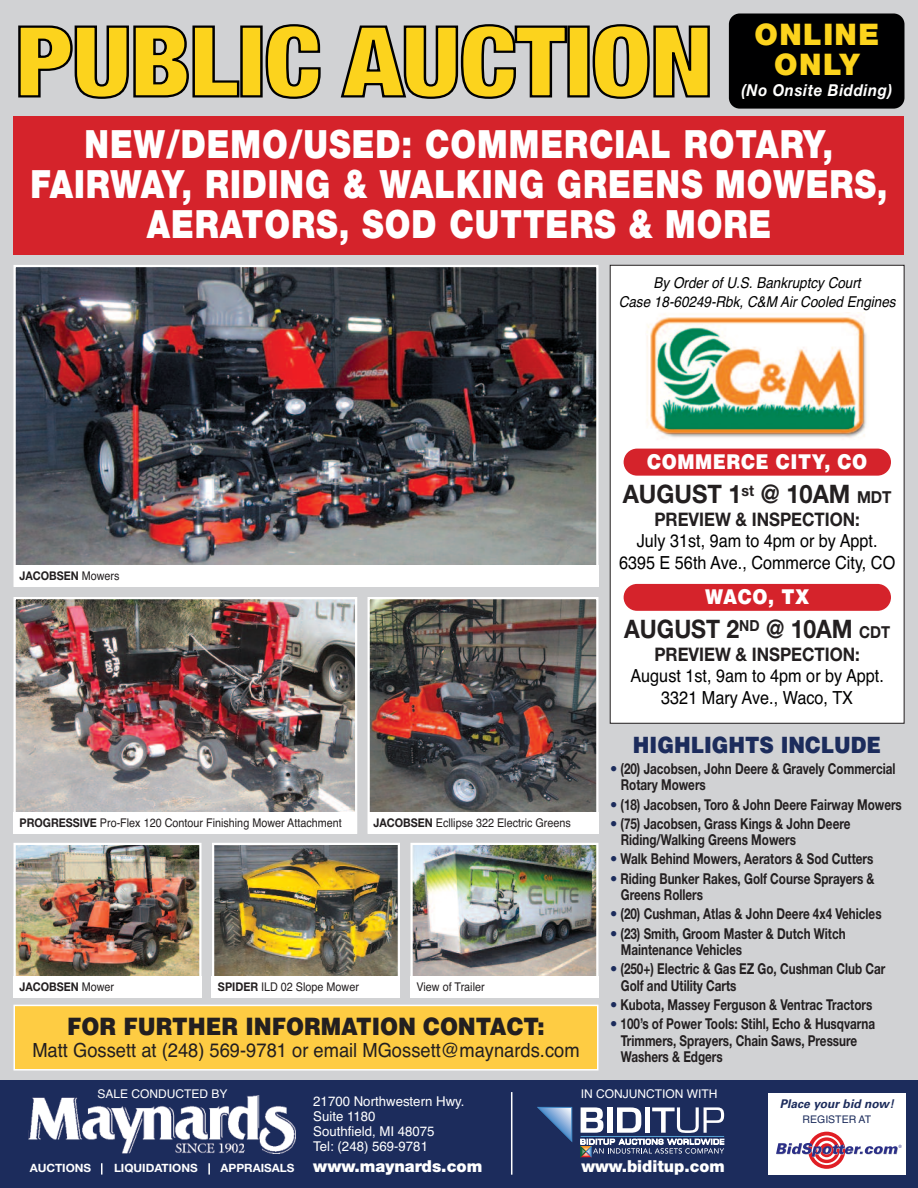
<style>
.page{position:relative;width:918px;height:1188px;background:#fff}
.page>*{position:absolute;margin:0;border:0;box-sizing:border-box;transform-origin:0 0}
.t1{font:900 39px/39.8px "Helvetica Neue";letter-spacing:.03em;color:#fff;text-align:center;scale:.83 1}
.t2{font:900 29.85px/29.8px "Helvetica Neue";letter-spacing:.05em;color:#fcd31d;text-align:center}
.t3{font:700 25.5px "Helvetica Neue";color:#231f20;scale:.93 1}
.t4{font:700 25.5px "Helvetica Neue";color:#231f20;scale:.9 1}
.t5{font:900 24px "Helvetica";color:#231f20;scale:.9 1}
.t6{font:900 22.5px "Helvetica";color:#1c2c5c;scale:.89 1}
.t7{font:900 20.4px "Helvetica";letter-spacing:.03em;color:#fff;scale:.89 1}
.t8{font:19.5px "Helvetica";color:#231f20;scale:.94 1}
.t9{font:700 18.75px "Helvetica Neue";color:#231f20;scale:.9 1}
.t10{font:18px/22.5px "Helvetica";color:#000001;text-align:center;scale:.9 1}
.t11{font:900 16.5px "Helvetica Neue";color:#fff}
.t12{font:900 16.5px "Helvetica Neue";color:#fff;scale:.96 1}
.t13{font:italic 700 16.35px "Helvetica Neue";letter-spacing:.04em;color:#fff;scale:.92 1}
.t14{font:700 15px/16.5px "Helvetica Neue";color:#231f20;scale:.78 1}
.t15{font:italic 15px/18.8px "Helvetica";color:#000001;text-align:center;scale:.9 1}
.t16{font:13.5px/15px "Helvetica";color:#fff}
.t17{font:12px "Helvetica";color:#231f20;scale:.9 1}
.t18{font:12px "Helvetica";color:#fff}
.t19{font:700 12px "Helvetica Neue";color:#231f20;scale:.9 1}
.t20{font:italic 700 12px "Univers";letter-spacing:.005em;color:#1c2c5c}
.t21{font:700 11.4px "Helvetica Neue";color:#fff}
.t22{font:10.5px "Helvetica";color:#1c2c5c}
.s1{font-family:"Helvetica";font-weight:400}
.s2{font-family:"Helvetica Neue";font-weight:700}
.s3{font-size:16.5px}
.s4{color:#1c2c5c}
</style>
<div class="page">
<div style="left:0;top:0;width:918px;height:1084px;background:#d1d2d4"></div>
<div style="left:610px;top:265px;width:294px;height:458px;background:#fff"></div>
<div style="left:610px;top:265px;width:294px;height:459px;border:1px solid #231f20"></div>
<img style="left:646px;top:313px;width:220px;height:126px">
<div style="left:624px;top:449px;width:267px;height:27px;background:#d5232b;border-radius:14px"></div>
<div style="left:624px;top:584px;width:267px;height:27px;background:#d5232b;border-radius:13px"></div>
<div style="left:0;top:1080px;width:918px;height:108px;background:#1c2c5c"></div>
<img style="left:29px;top:1096px;width:267px;height:58px">
<svg style="left:537px;top:1107px;width:35px;height:35px"></svg>
<svg style="left:580px;top:1107px;width:144px;height:50px"></svg>
<svg style="left:101px;top:1163px;width:1px;height:12px"></svg>
<svg style="left:208px;top:1163px;width:2px;height:12px"></svg>
<hr style="left:511px;top:1092px;width:1px;height:83px;background:#fff">
<div style="left:768px;top:1093px;width:137px;height:82px;background:#fff"></div>
<div style="left:808px;top:1132px;width:37px;height:37px;border:4px solid #e01e25;border-radius:50%"></div>
<div style="left:814px;top:1137px;width:26px;height:26px;border:3px solid #e01e25;border-radius:50%"></div>
<svg style="left:776px;top:1143px;width:126px;height:14px"></svg>
<div style="left:15px;top:1006px;width:582px;height:63px;background:#fecc43"></div>
<div style="left:14px;top:1005px;width:584px;height:66px;border:2px solid #fff"></div>
<svg style="left:18px;top:25px;width:222px;height:74px"></svg>
<div style="left:241px;top:27px;width:20px;height:69px;background:#fcd31d"></div>
<div style="left:240px;top:25px;width:23px;height:73px;border:2px solid #000001"></div>
<svg style="left:265px;top:24px;width:56px;height:75px"></svg>
<svg style="left:340px;top:24px;width:227px;height:75px"></svg>
<div style="left:569px;top:27px;width:19px;height:69px;background:#fcd31d"></div>
<div style="left:567px;top:25px;width:23px;height:73px;border:2px solid #000001"></div>
<svg style="left:592px;top:24px;width:118px;height:75px"></svg>
<div style="left:14px;top:117px;width:890px;height:138px;background:#d5232b"></div>
<div style="left:729px;top:14px;width:175px;height:95px;background:#000001;border-radius:11px"></div>
<img style="left:17px;top:268px;width:578px;height:297px">
<div style="left:14px;top:565px;width:584px;height:22px;background:#fff"></div>
<img style="left:17px;top:600px;width:337px;height:212px">
<div style="left:14px;top:597px;width:343px;height:237px;border:2px solid #fff"></div>
<div style="left:14px;top:812px;width:343px;height:22px;background:#fff"></div>
<img style="left:371px;top:600px;width:224px;height:212px">
<div style="left:368px;top:597px;width:230px;height:237px;border:2px solid #fff"></div>
<div style="left:368px;top:812px;width:230px;height:22px;background:#fff"></div>
<img style="left:16px;top:846px;width:183px;height:130px">
<div style="left:13px;top:843px;width:189px;height:155px;border:2px solid #fff"></div>
<div style="left:13px;top:976px;width:189px;height:22px;background:#fff"></div>
<img style="left:215px;top:846px;width:182px;height:130px">
<div style="left:212px;top:843px;width:188px;height:155px;border:2px solid #fff"></div>
<div style="left:212px;top:976px;width:188px;height:22px;background:#fff"></div>
<img style="left:413px;top:846px;width:182px;height:130px">
<div style="left:410px;top:843px;width:188px;height:155px;border:2px solid #fff"></div>
<div style="left:410px;top:976px;width:188px;height:22px;background:#fff"></div>
<h2 class="t2" style="left:754px;top:22px;width:126px">ONLINE<br>ONLY</h2>
<p class="t13" style="left:741px;top:85px;width:165px">(No Onsite Bidding)</p>
<h1 class="t1" style="left:30px;top:128px;width:1034px">NEW/DEMO/USED: COMMERCIAL ROTARY,<br>FAIRWAY, RIDING &amp; WALKING GREENS MOWERS,<br>AERATORS, SOD CUTTERS &amp; MORE</h1>
<p class="t15" style="left:619px;top:274px;width:309px">By Order of U.S. Bankruptcy Court<br>Case 18-60249-Rbk, C&amp;M Air Cooled Engines</p>
<p class="t19" style="left:20px;top:572px;width:113px">JACOBSEN <span class="s1">Mowers</span></p>
<p class="t17" style="left:20px;top:816px;width:360px"><span class="s2">PROGRESSIVE</span> Pro-Flex 120 Contour Finishing Mower Attachment</p>
<p class="t17" style="left:374px;top:816px;width:221px"><span class="s2">JACOBSEN</span> Ecllipse 322 Electric Greens</p>
<p class="t19" style="left:20px;top:982px;width:107px">JACOBSEN <span class="s1">Mower</span></p>
<p class="t17" style="left:218px;top:980px;width:158px"><span class="s2">SPIDER</span> ILD 02 Slope Mower</p>
<p class="t17" style="left:416px;top:980px;width:77px">View of Trailer</p>
<h3 class="t5" style="left:67px;top:1017px;width:532px">FOR FURTHER INFORMATION CONTACT:</h3>
<h3 class="t8" style="left:32px;top:1038px;width:584px">Matt Gossett at (248) 569-9781 or email MGossett@maynards.com</h3>
<h3 class="t7" style="left:647px;top:454px;width:249px">COMMERCE CITY, CO</h3>
<h3 class="t3" style="left:623px;top:485px;width:291px">AUGUST 1<sup>st</sup> @ 10AM <span class="s3">MDT</span></h3>
<p class="t9" style="left:654px;top:512px;width:230px">PREVIEW &amp; INSPECTION:</p>
<p class="t10" style="left:619px;top:529px;width:308px">July 31st, 9am to 4pm or by Appt.<br>6395 E 56th Ave., Commerce City, CO</p>
<h3 class="t7" style="left:705px;top:590px;width:118px">WACO, TX</h3>
<h3 class="t4" style="left:624px;top:620px;width:297px">AUGUST 2<sup>ND</sup> @ 10AM <span class="s3">CDT</span></h3>
<p class="t9" style="left:654px;top:647px;width:230px">PREVIEW &amp; INSPECTION:</p>
<p class="t10" style="left:630px;top:664px;width:283px">August 1st, 9am to 4pm or by Appt.<br>3321 Mary Ave., Waco, TX</p>
<h3 class="t6" style="left:633px;top:737px;width:280px">HIGHLIGHTS INCLUDE</h3>
<p class="t14" style="left:621px;top:762px;width:354px;text-indent:-11px"><span class="s4">•</span> (20) Jacobsen, John Deere &amp; Gravely Commercial<br>Rotary Mowers</p>
<p class="t14" style="left:610px;top:797px;width:376px"><span class="s4">•</span> (18) Jacobsen, Toro &amp; John Deere Fairway Mowers</p>
<p class="t14" style="left:621px;top:817px;width:296px;text-indent:-11px"><span class="s4">•</span> (75) Jacobsen, Grass Kings &amp; John Deere<br>Riding/Walking Greens Mowers</p>
<p class="t14" style="left:610px;top:852px;width:339px"><span class="s4">•</span> Walk Behind Mowers, Aerators &amp; Sod Cutters</p>
<p class="t14" style="left:621px;top:871px;width:327px;text-indent:-11px"><span class="s4">•</span> Riding Bunker Rakes, Golf Course Sprayers &amp;<br>Greens Rollers</p>
<p class="t14" style="left:610px;top:907px;width:350px"><span class="s4">•</span> (20) Cushman, Atlas &amp; John Deere 4x4 Vehicles</p>
<p class="t14" style="left:621px;top:926px;width:290px;text-indent:-11px"><span class="s4">•</span> (23) Smith, Groom Master &amp; Dutch Witch<br>Maintenance Vehicles</p>
<p class="t14" style="left:621px;top:962px;width:341px;text-indent:-11px"><span class="s4">•</span> (250+) Electric &amp; Gas EZ Go, Cushman Club Car<br>Golf and Utility Carts</p>
<p class="t14" style="left:610px;top:998px;width:338px"><span class="s4">•</span> Kubota, Massey Ferguson &amp; Ventrac Tractors</p>
<p class="t14" style="left:621px;top:1017px;width:328px;text-indent:-11px"><span class="s4">•</span> 100’s of Power Tools: Stihl, Echo &amp; Husqvarna<br>Trimmers, Sprayers, Chain Saws, Pressure<br>Washers &amp; Edgers</p>
<p class="t18" style="left:98px;top:1087px;width:132px">SALE CONDUCTED BY</p>
<p class="t21" style="left:30px;top:1164px;width:63px">AUCTIONS</p>
<p class="t21" style="left:114px;top:1164px;width:85px">LIQUIDATIONS</p>
<p class="t21" style="left:220px;top:1164px;width:75px">APPRAISALS</p>
<p class="t16" style="left:313px;top:1094px;width:153px">21700 Northwestern Hwy.<br>Suite 1180<br>Southfield, MI 48075<br>Tel: (248) 569-9781</p>
<p class="t11" style="left:313px;top:1160px;width:171px">www.maynards.com</p>
<p class="t18" style="left:581px;top:1087px;width:138px">IN CONJUNCTION WITH</p>
<p class="t12" style="left:581px;top:1160px;width:151px">www.biditup.com</p>
<p class="t20" style="left:780px;top:1100px;width:116px">Place your bid now!</p>
<p class="t22" style="left:803px;top:1114px;width:70px">REGISTER AT</p>
</div>
